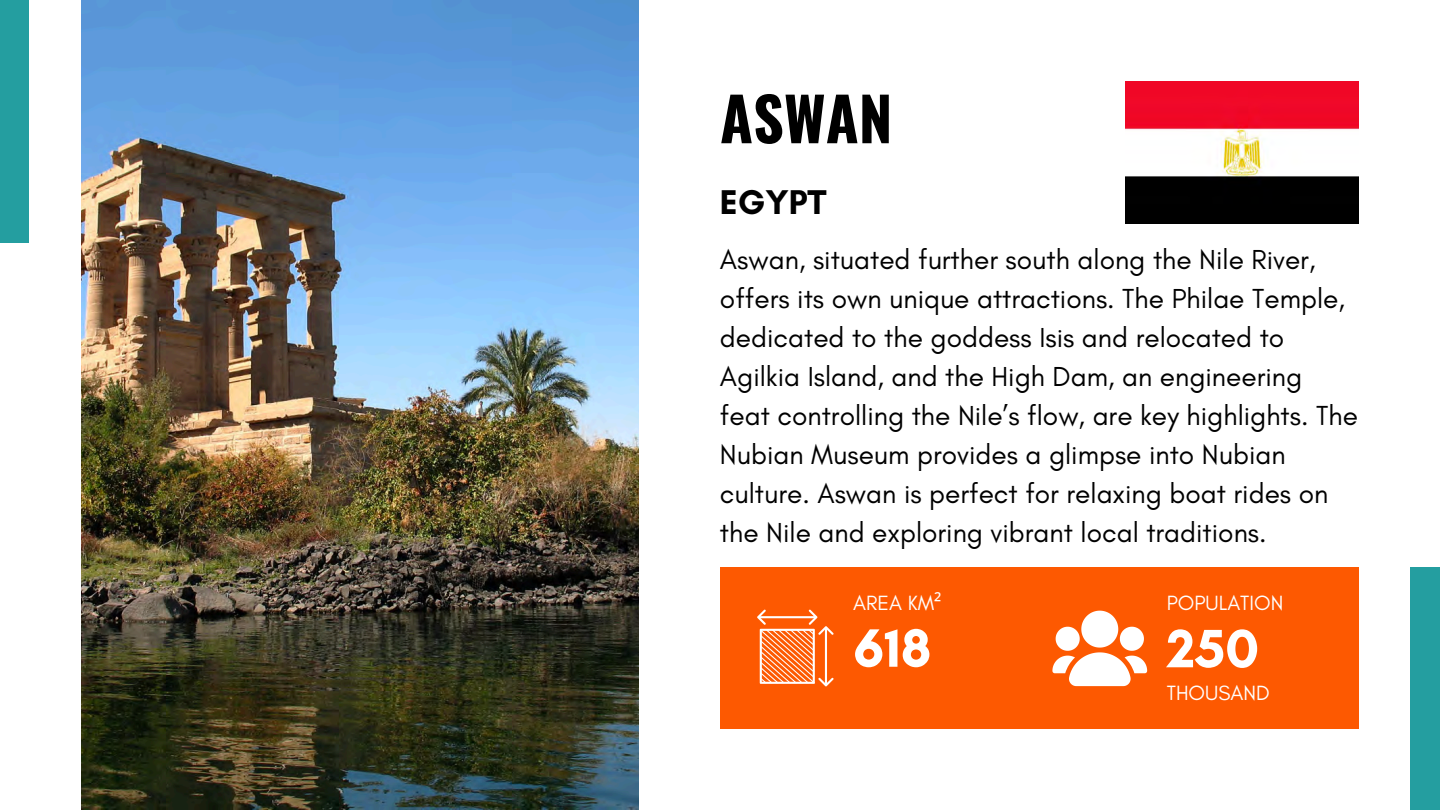
<style>
.page{position:relative;width:1440px;height:810px;background:#fff}
.page>*{position:absolute;margin:0;border:0;box-sizing:border-box;transform-origin:0 0}
.t1{font:700 60px "Oswald";color:#000}
.t2{font:700 55px "Glacial Indifference";color:#fff}
.t3{font:700 35px "Glacial Indifference";color:#000}
.t4{font:28px/39px "Glacial Indifference";color:#000}
.t5{font:21px "Glacial Indifference";color:#fff}
.s1{font-family:"Noto Sans"}
</style>
<div class="page">
<div style="left:0;top:0;width:29px;height:243px;background:#249ea0"></div>
<div style="left:1411px;top:567px;width:29px;height:243px;background:#249ea0"></div>
<div style="left:720px;top:567px;width:639px;height:162px;background:#fd5901"></div>
<svg style="left:757px;top:610px;width:77px;height:76px"></svg>
<svg style="left:1053px;top:611px;width:94px;height:75px"></svg>
<img style="left:81px;top:0;width:558px;height:810px">
<img style="left:1126px;top:81px;width:233px;height:143px">
<h1 class="t1" style="left:720px;top:72px;width:174px">ASWAN</h1>
<p class="t3" style="left:720px;top:181px;width:108px">EGYPT</p>
<h3 class="t4" style="left:720px;top:239px;width:639px">Aswan, situated further south along the Nile River, offers its own unique attractions. The Philae Temple, dedicated to the goddess Isis and relocated to Agilkia Island, and the High Dam, an engineering feat controlling the Nile’s flow, are key highlights. The Nubian Museum provides a glimpse into Nubian culture. Aswan is perfect for relaxing boat rides on the Nile and exploring vibrant local traditions.</h3>
<p class="t5" style="left:853px;top:590px;width:90px">AREA KM<span class="s1">²</span></p>
<h2 class="t5" style="left:1167px;top:590px;width:118px">POPULATION</h2>
<h4 class="t2" style="left:853px;top:615px;width:80px">618</h4>
<p class="t2" style="left:1167px;top:615px;width:94px">250</p>
<p class="t5" style="left:1167px;top:680px;width:104px">THOUSAND</p>
</div>
